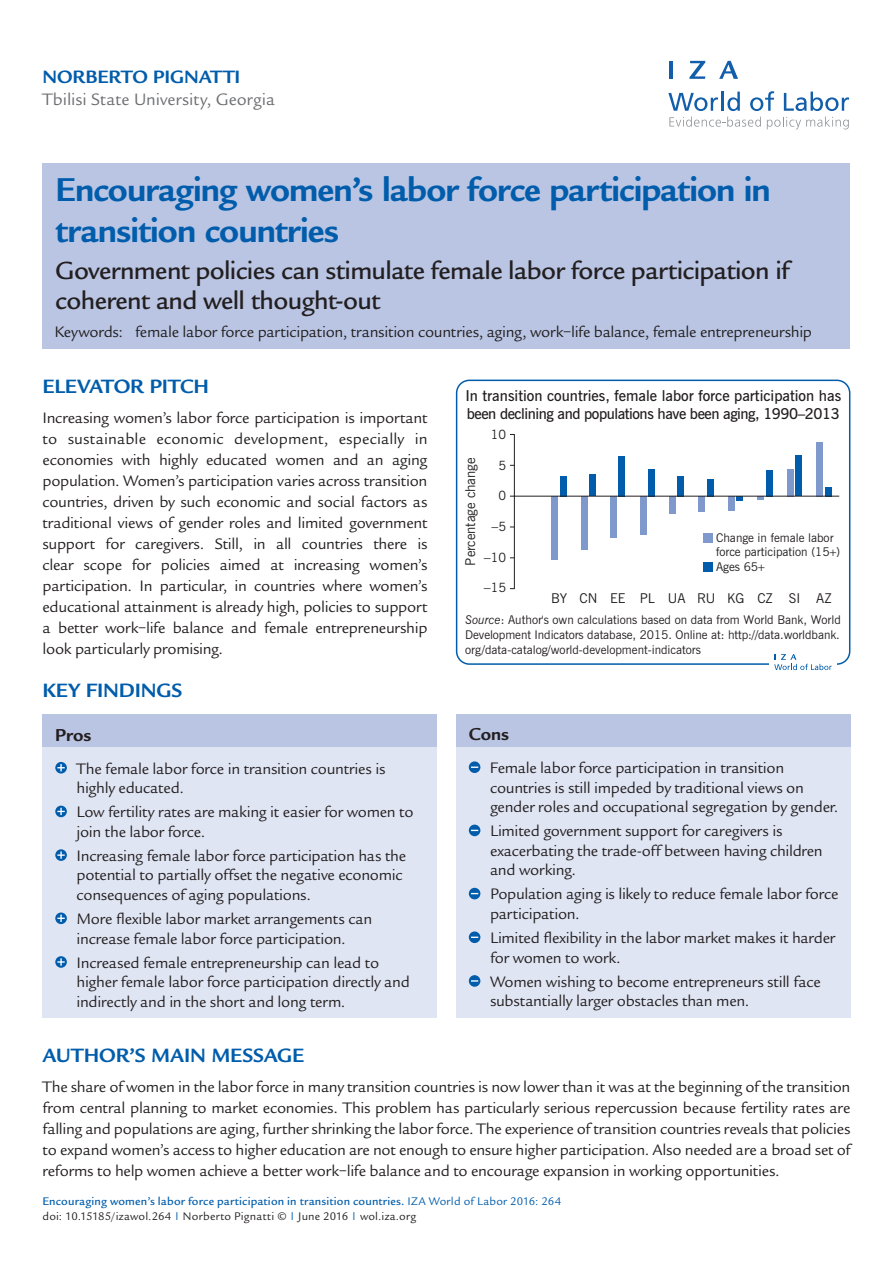
<style>
.page{position:relative;width:893px;height:1263px;background:#fff}
.page>*{position:absolute;margin:0;border:0;box-sizing:border-box;transform-origin:0 0}
.t1{font:700 36px/40.5px "Legacy Sans Std";letter-spacing:-.025em;color:#015dab}
.t2{font:500 27px/30px "Legacy Sans Std";letter-spacing:-.025em;color:#231f20}
.t3{font:700 21px "Legacy Sans Std";letter-spacing:-.005em;color:#015dab}
.t4{font:700 19.5px "Legacy Sans Std";letter-spacing:-.005em;color:#015dab}
.t5{font:700 18.75px "Legacy Sans Std";color:#231f20}
.t6{font:18px "Legacy Sans Std";color:#6c6d70}
.t7{font:16.5px/21px "Legacy Sans Std";letter-spacing:-.015em;color:#231f20}
.t8{font:600 15px/18px "News Gothic BT";color:#231f20}
.t9{font:13.5px "News Gothic BT";color:#231f20}
.t10{font:12.75px "News Gothic BT";color:#231f20}
.t11{font:12px/15px "News Gothic BT";color:#231f20;text-align:justify}
.t12{font:500 12px/15px "Legacy Sans Std";letter-spacing:.015em;color:#015dab}
.s1{font-style:italic}
.s2{font-weight:400}
.s3{font-weight:400;color:#231f20}
</style>
<div class="page">
<svg style="left:668px;top:93px;width:50px;height:18px"></svg>
<hr style="left:721px;top:92px;width:3px;height:19px;background:#125eaa">
<svg style="left:727px;top:92px;width:13px;height:19px"></svg>
<svg style="left:750px;top:91px;width:24px;height:20px"></svg>
<svg style="left:784px;top:92px;width:65px;height:19px"></svg>
<svg style="left:669px;top:117px;width:92px;height:10px"></svg>
<svg style="left:767px;top:117px;width:82px;height:12px"></svg>
<hr style="left:669px;top:61px;width:4px;height:18px;background:#125eaa">
<svg style="left:689px;top:61px;width:16px;height:18px"></svg>
<svg style="left:719px;top:61px;width:19px;height:18px"></svg>
<div style="left:456px;top:716px;width:394px;height:302px;background:#e0e5f3"></div>
<div style="left:43px;top:716px;width:394px;height:302px;background:#e0e5f3"></div>
<div style="left:43px;top:714px;width:394px;height:33px;background:#b9c5e3"></div>
<div style="left:456px;top:714px;width:394px;height:33px;background:#b9c5e3"></div>
<svg style="left:55px;top:762px;width:12px;height:11px"></svg>
<svg style="left:57px;top:764px;width:8px;height:7px"></svg>
<svg style="left:55px;top:806px;width:12px;height:11px"></svg>
<svg style="left:57px;top:808px;width:8px;height:7px"></svg>
<svg style="left:55px;top:849px;width:12px;height:12px"></svg>
<svg style="left:57px;top:851px;width:8px;height:8px"></svg>
<svg style="left:55px;top:912px;width:12px;height:12px"></svg>
<svg style="left:57px;top:915px;width:8px;height:7px"></svg>
<svg style="left:55px;top:956px;width:12px;height:12px"></svg>
<svg style="left:57px;top:958px;width:8px;height:8px"></svg>
<div style="left:469px;top:761px;width:11px;height:12px;background:#015dab;border-radius:50%"></div>
<svg style="left:471px;top:766px;width:7px;height:2px"></svg>
<svg style="left:469px;top:825px;width:11px;height:11px"></svg>
<svg style="left:469px;top:888px;width:11px;height:11px"></svg>
<div style="left:469px;top:931px;width:11px;height:12px;background:#015dab;border-radius:50%"></div>
<svg style="left:471px;top:936px;width:7px;height:2px"></svg>
<div style="left:469px;top:975px;width:11px;height:12px;background:#015dab;border-radius:50%"></div>
<svg style="left:471px;top:980px;width:7px;height:2px"></svg>
<div style="left:43px;top:163px;width:807px;height:186px;background:#b9c5e3"></div>
<div style="left:551px;top:496px;width:7px;height:63px;background:#7f99cd"></div>
<div style="left:581px;top:496px;width:6px;height:54px;background:#7f99cd"></div>
<div style="left:610px;top:496px;width:7px;height:42px;background:#7f99cd"></div>
<div style="left:640px;top:496px;width:6px;height:39px;background:#7f99cd"></div>
<div style="left:669px;top:496px;width:7px;height:18px;background:#7f99cd"></div>
<div style="left:699px;top:496px;width:6px;height:16px;background:#7f99cd"></div>
<div style="left:728px;top:496px;width:7px;height:15px;background:#7f99cd"></div>
<svg style="left:758px;top:497px;width:6px;height:2px"></svg>
<div style="left:787px;top:469px;width:7px;height:27px;background:#7f99cd"></div>
<div style="left:816px;top:442px;width:7px;height:54px;background:#7f99cd"></div>
<div style="left:560px;top:476px;width:6px;height:20px;background:#015dab"></div>
<div style="left:589px;top:475px;width:7px;height:21px;background:#015dab"></div>
<div style="left:619px;top:456px;width:6px;height:40px;background:#015dab"></div>
<div style="left:648px;top:469px;width:7px;height:27px;background:#015dab"></div>
<div style="left:678px;top:476px;width:6px;height:20px;background:#015dab"></div>
<div style="left:707px;top:479px;width:7px;height:17px;background:#015dab"></div>
<svg style="left:736px;top:497px;width:7px;height:4px"></svg>
<div style="left:766px;top:470px;width:6px;height:26px;background:#015dab"></div>
<div style="left:795px;top:455px;width:7px;height:41px;background:#015dab"></div>
<div style="left:825px;top:487px;width:6px;height:9px;background:#015dab"></div>
<div style="left:456px;top:380px;width:394px;height:285px;border:2px solid #015dab;border-radius:13px"></div>
<hr style="left:514px;top:496px;width:325px;height:1px;background:#231f20">
<hr style="left:514px;top:434px;width:1px;height:155px;background:#231f20">
<div style="left:703px;top:533px;width:9px;height:9px;background:#7f99cd"></div>
<div style="left:703px;top:562px;width:9px;height:9px;background:#015dab"></div>
<div style="left:769px;top:649px;width:68px;height:27px;background:#fff"></div>
<svg style="left:774px;top:654px;width:58px;height:16px"></svg>
<p class="t4" style="left:43px;top:66px;width:199px">Norberto Pignatti</p>
<p class="t6" style="left:43px;top:89px;width:234px">Tbilisi State University, Georgia</p>
<h1 class="t1" style="left:55px;top:170px;width:717px">Encouraging women’s labor force participation in transition countries</h1>
<h2 class="t2" style="left:55px;top:255px;width:736px">Government policies can stimulate female labor force participation if coherent and well thought-out</h2>
<p class="t7" style="left:54px;top:322px;width:759px">Keywords: female labor force participation, transition countries, aging, work−life balance, female entrepreneurship</p>
<p class="t3" style="left:43px;top:375px;width:62px">ELEVATOR</p>
<p class="t3" style="left:150px;top:375px;width:61px">PITCH</p>
<p class="t7" style="left:43px;top:407px;width:387px;text-align:justify">Increasing women’s labor force participation is important to sustainable economic development, especially in economies with highly educated women and an aging population. Women’s participation varies across transition countries, driven by such economic and social factors as traditional views of gender roles and limited government support for caregivers. Still, in all countries there is clear scope for policies aimed at increasing women’s participation. In particular, in countries where women’s educational attainment is already high, policies to support a better work−life balance and female entrepreneurship look particularly promising.</p>
<p class="t3" style="left:43px;top:678px;width:141px">KEY FINDINGS</p>
<p class="t5" style="left:55px;top:724px;width:38px">Pros</p>
<p class="t7" style="left:77px;top:759px;width:310px;line-height:19.5px">The female labor force in transition countries is highly educated.</p>
<p class="t7" style="left:77px;top:802px;width:339px;line-height:19.5px">Low fertility rates are making it easier for women to join the labor force.</p>
<p class="t7" style="left:77px;top:846px;width:331px;line-height:19.5px">Increasing female labor force participation has the potential to partially offset the negative economic consequences of aging populations.</p>
<p class="t7" style="left:77px;top:909px;width:297px;line-height:19.5px">More flexible labor market arrangements can increase female labor force participation.</p>
<p class="t7" style="left:77px;top:953px;width:335px;line-height:19.5px">Increased female entrepreneurship can lead to higher female labor force participation directly and indirectly and in the short and long term.</p>
<p class="t8" style="left:465px;top:386px;width:377px">In transition countries, female labor force participation has been declining and populations have been aging, 1990–2013</p>
<p class="t10" style="left:491px;top:427px;width:17px">10</p>
<p class="t9" style="left:462px;top:565px;width:109px;rotate:-90deg">Percentage change</p>
<p class="t10" style="left:498px;top:457px;width:9px">5</p>
<p class="t10" style="left:498px;top:488px;width:9px">0</p>
<p class="t10" style="left:491px;top:518px;width:16px">−5</p>
<p class="t10" style="left:484px;top:549px;width:24px">−10</p>
<p class="t10" style="left:484px;top:580px;width:24px">−15</p>
<p class="t11" style="left:716px;top:530px;width:126px;line-height:14.4px;text-align:left">Change in female labor force participation (15 )<br>Ages 65</p>
<p class="t9" style="left:551px;top:590px;width:282px">BY CN EE PL UA RU KG CZ SI AZ</p>
<p class="t11" style="left:465px;top:612px;width:377px"><span class="s1">Source</span>: Author's own calculations based on data from World Bank, World Development Indicators database, 2015. Online at: http://data.worldbank. org/data-catalog/world-development-indicators</p>
<p class="t5" style="left:469px;top:723px;width:42px">Cons</p>
<p class="t7" style="left:490px;top:758px;width:350px;line-height:19.5px">Female labor force participation in transition countries is still impeded by traditional views on gender roles and occupational segregation by gender.</p>
<p class="t7" style="left:490px;top:821px;width:334px;line-height:19.5px">Limited government support for caregivers is exacerbating the trade-off between having children and working.</p>
<p class="t7" style="left:490px;top:884px;width:350px;line-height:19.5px">Population aging is likely to reduce female labor force participation.</p>
<p class="t7" style="left:490px;top:928px;width:347px;line-height:19.5px">Limited flexibility in the labor market makes it harder for women to work.</p>
<p class="t7" style="left:490px;top:972px;width:332px;line-height:19.5px">Women wishing to become entrepreneurs still face substantially larger obstacles than men.</p>
<p class="t3" style="left:43px;top:1044px;width:236px">AUTHOR’S MAI N MESSAGE</p>
<p class="t7" style="left:43px;top:1076px;width:809px;text-align:justify">The share of women in the labor force in many transition countries is now lower than it was at the beginning of the transition from central planning to market economies. This problem has particularly serious repercussion because fertility rates are falling and populations are aging, further shrinking the labor force. The experience of transition countries reveals that policies to expand women’s access to higher education are not enough to ensure higher participation. Also needed are a broad set of reforms to help women achieve a better work−life balance and to encourage expansion in working opportunities.</p>
<p class="t12" style="left:43px;top:1193px;width:520px">Encouraging women’s labor force participation in transition countries. <span class="s2">IZA World of Labor 2016: 264 </span><span class="s3">doi: 10.15185/izawol.264</span> <sup>|</sup> <span class="s3">Norberto Pignatti ©</span> <sup>|</sup> <span class="s3">June 2016</span> <sup>|</sup> <span class="s3">wol.iza.org</span></p>
</div>
